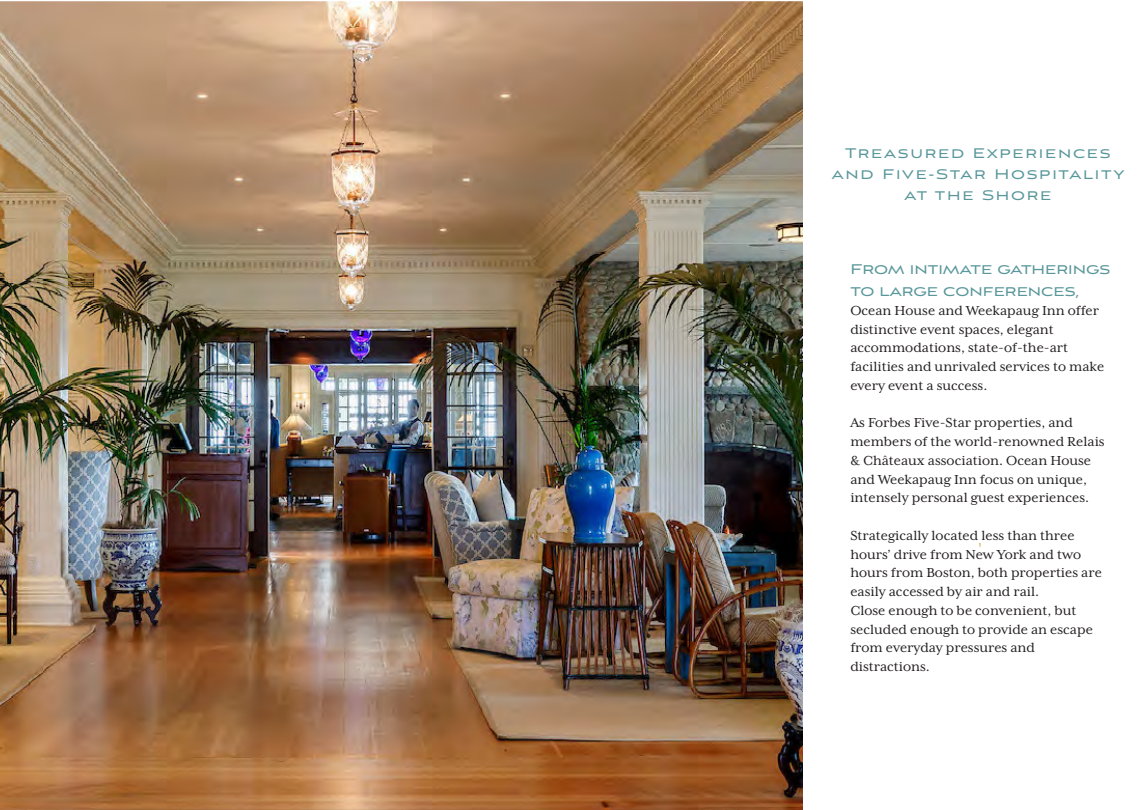
<style>
.page{position:relative;width:1148px;height:810px;background:#fff}
.page>*{position:absolute;margin:0;border:0;box-sizing:border-box;transform-origin:0 0}
.t1{font:17.5px/21.9px "Aviano Sans";color:#59979a}
.t2{font:17.38px/20.9px "Aviano Sans";letter-spacing:.1em;color:#59979a;text-align:center}
.t3{font:15px/18.8px "Mrs Eaves XL Serif OT";color:#231f20}
.t4{font:7px "Aviano Sans";color:#ca8e30}
</style>
<div class="page">
<img style="left:0;top:2px;width:802px;height:808px">
<p class="t2" style="left:832px;top:144px;width:294px">Treasured Experiences and Five-Star Hospitality at the Shore</p>
<p class="t1" style="left:850px;top:259px;width:262px">From intimate gatherings to large conferences,</p>
<p class="t3" style="left:850px;top:301px;width:255px">Ocean House and Weekapaug Inn offer distinctive event spaces, elegant accommodations, state-of-the-art facilities and unrivaled services to make every event a success.</p>
<p class="t3" style="left:850px;top:414px;width:256px">As Forbes Five-Star properties, and members of the world-renowned Relais &amp; Châteaux association. Ocean House and Weekapaug Inn focus on unique, intensely personal guest experiences.</p>
<p class="t3" style="left:850px;top:526px;width:253px">Strategically located less than three hours’ drive from New York and two hours from Boston, both properties are easily accessed by air and rail.<br>Close enough to be convenient, but secluded enough to provide an escape from everyday pressures and distractions.</p>
<p class="t4" style="left:979px;top:542px;width:4px">1</p>
</div>
